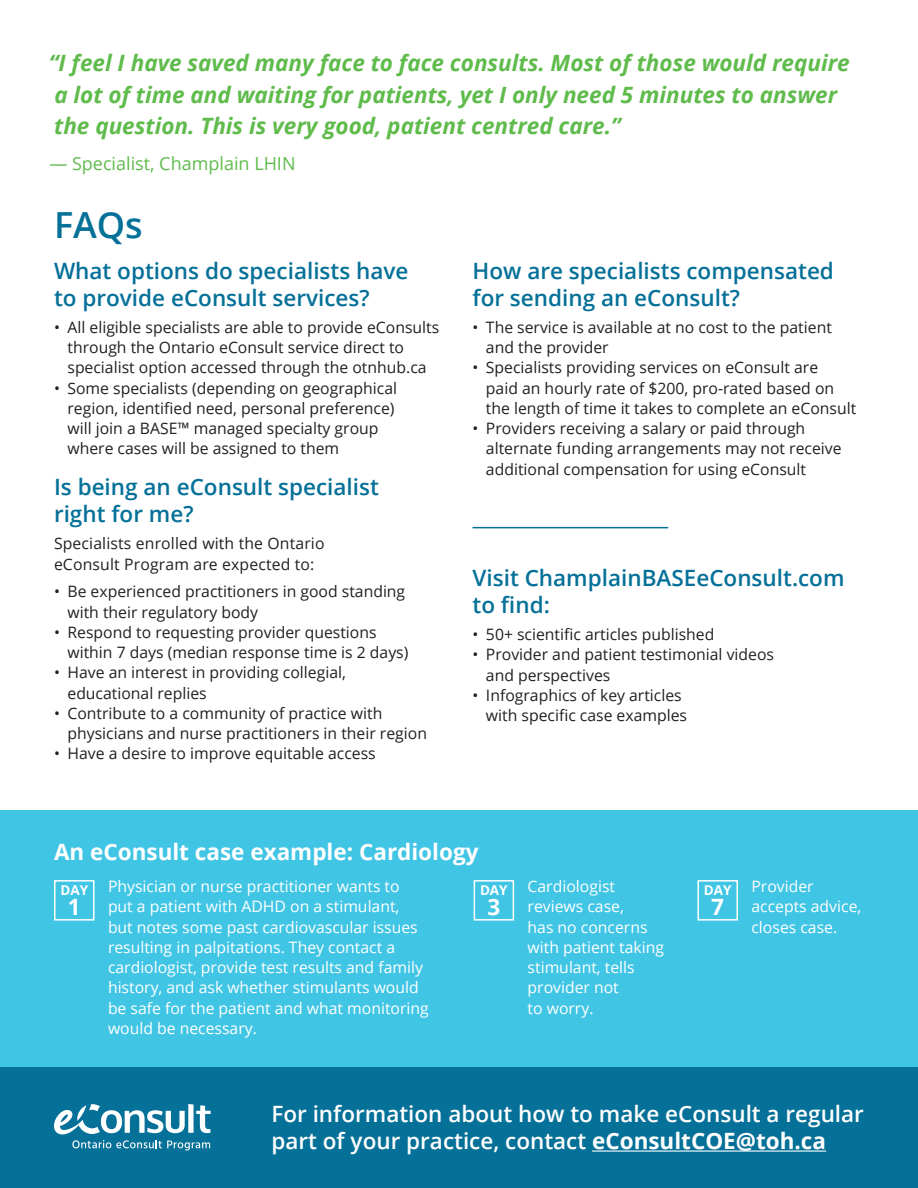
<style>
.page{position:relative;width:918px;height:1188px;background:#fff}
.page>*{position:absolute;margin:0;border:0;box-sizing:border-box;transform-origin:0 0}
.t1{font:600 36px "Open Sans";color:#057098}
.t2{font:600 22.5px/27px "Open Sans";color:#057098}
.t3{font:italic 700 22.5px/31.5px "Open Sans";color:#5fbb4c}
.t4{font:600 22.5px/27px "Open Sans";color:#fff}
.t5{font:700 22.5px "Open Sans";color:#fff}
.t6{font:18px "Open Sans";color:#5fbb4c}
.t7{font:15.75px/20.2px "Open Sans";color:#231f20}
.t8{font:15.75px/20.2px "Open Sans";color:#fff}
.t9{font:700 13.5px "Open Sans";color:#fff}
.s1{font-weight:700}
</style>
<div class="page">
<div style="left:0;top:1066px;width:918px;height:122px;background:#057098"></div>
<div style="left:0;top:810px;width:918px;height:256px;background:#41c5e5"></div>
<div style="left:54px;top:880px;width:40px;height:41px;border:2px solid #fff"></div>
<div style="left:474px;top:880px;width:40px;height:41px;border:2px solid #fff"></div>
<div style="left:698px;top:880px;width:40px;height:41px;border:2px solid #fff"></div>
<hr style="left:472px;top:527px;width:196px;height:1px;background:#057098">
<hr style="left:592px;top:1150px;width:234px;height:2px;background:#fff">
<svg style="left:72px;top:1140px;width:138px;height:11px"></svg>
<svg style="left:54px;top:1104px;width:157px;height:30px"></svg>
<h2 class="t3" style="left:49px;top:47px;width:802px">“I feel I have saved many face to face consults. Most of those would require a lot of time and waiting for patients, yet I only need 5 minutes to answer the question. This is very good, patient centred care.”</h2>
<p class="t6" style="left:49px;top:151px;width:248px">— Specialist, Champlain LHIN</p>
<h1 class="t1" style="left:54px;top:200px;width:90px">FAQs</h1>
<h2 class="t2" style="left:54px;top:257px;width:356px">What options do specialists have to provide eConsult services?</h2>
<p class="t7" style="left:67px;top:317px;width:373px;text-indent:-13px">• All eligible specialists are able to provide eConsults through the Ontario eConsult service direct to specialist option accessed through the otnhub.ca</p>
<p class="t7" style="left:67px;top:377px;width:331px;text-indent:-13px">• Some specialists (depending on geographical region, identified need, personal preference) will join a BASE™ managed specialty group where cases will be assigned to them</p>
<h2 class="t2" style="left:54px;top:473px;width:326px">Is being an eConsult specialist right for me?</h2>
<p class="t7" style="left:54px;top:532px;width:272px;line-height:21.6px">Specialists enrolled with the Ontario eConsult Program are expected to:</p>
<p class="t7" style="left:67px;top:581px;width:339px;text-indent:-13px">• Be experienced practitioners in good standing with their regulatory body</p>
<p class="t7" style="left:67px;top:622px;width:342px;text-indent:-13px">• Respond to requesting provider questions within 7 days (median response time is 2 days)</p>
<p class="t7" style="left:67px;top:662px;width:280px;text-indent:-13px">• Have an interest in providing collegial, educational replies</p>
<p class="t7" style="left:67px;top:703px;width:361px;text-indent:-13px">• Contribute to a community of practice with physicians and nurse practitioners in their region</p>
<p class="t7" style="left:54px;top:743px;width:323px">• Have a desire to improve equitable access</p>
<h2 class="t2" style="left:472px;top:257px;width:363px">How are specialists compensated for sending an eConsult?</h2>
<p class="t7" style="left:486px;top:317px;width:347px;text-indent:-13px">• The service is available at no cost to the patient and the provider</p>
<p class="t7" style="left:486px;top:357px;width:372px;text-indent:-13px">• Specialists providing services on eConsult are<br>paid an hourly rate of $200, pro-rated based on the length of time it takes to complete an eConsult</p>
<p class="t7" style="left:486px;top:418px;width:357px;text-indent:-13px">• Providers receiving a salary or paid through alternate funding arrangements may not receive additional compensation for using eConsult</p>
<h2 class="t2" style="left:472px;top:564px;width:374px">Visit ChamplainBASEeConsult.com to find:</h2>
<p class="t7" style="left:472px;top:624px;width:243px">• 50+ scientific articles published</p>
<p class="t7" style="left:486px;top:644px;width:290px;text-indent:-13px">• Provider and patient testimonial videos and perspectives</p>
<p class="t7" style="left:486px;top:685px;width:203px;text-indent:-13px">• Infographics of key articles with specific case examples</p>
<h2 class="t5" style="left:54px;top:836px;width:426px">An eConsult case example: Cardiology</h2>
<p class="t8" style="left:108px;top:876px;width:322px">Physician or nurse practitioner wants to<br>put a patient with ADHD on a stimulant,<br>but notes some past cardiovascular issues resulting in palpitations. They contact a cardiologist, provide test results and family history, and ask whether stimulants would be safe for the patient and what monitoring would be necessary.</p>
<p class="t9" style="left:60px;top:881px;width:29px">DAY</p>
<h2 class="t5" style="left:68px;top:891px;width:14px">1</h2>
<p class="t9" style="left:480px;top:881px;width:29px">DAY</p>
<h2 class="t5" style="left:487px;top:891px;width:14px">3</h2>
<p class="t8" style="left:528px;top:876px;width:138px">Cardiologist reviews case,<br>has no concerns with patient taking stimulant, tells provider not<br>to worry.</p>
<p class="t9" style="left:704px;top:881px;width:29px">DAY</p>
<h2 class="t5" style="left:711px;top:891px;width:14px">7</h2>
<p class="t8" style="left:752px;top:876px;width:111px">Provider accepts advice, closes case.</p>
<h2 class="t4" style="left:271px;top:1100px;width:594px">For information about how to make eConsult a regular part of your practice, contact <span class="s1">eConsultCOE@toh.ca</span></h2>
</div>
